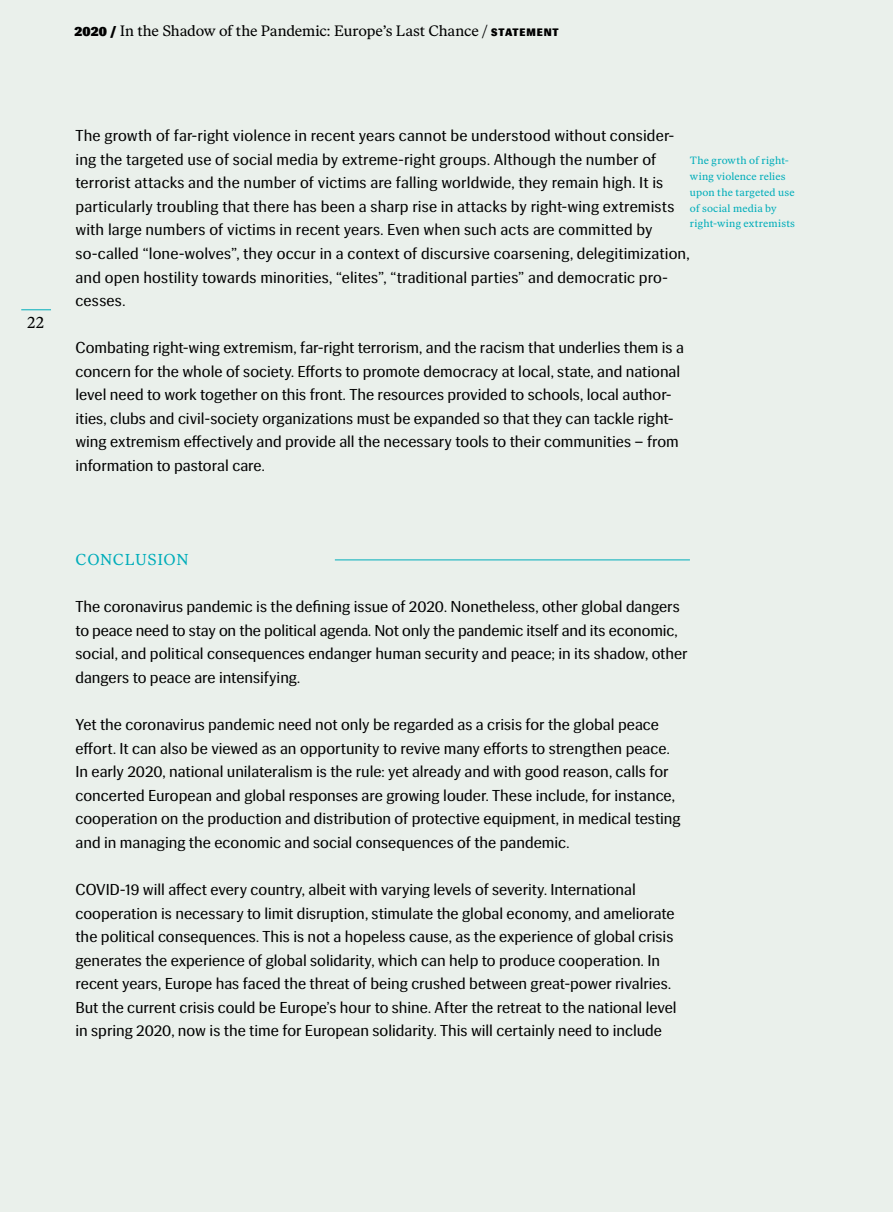
<style>
.page{position:relative;width:893px;height:1212px;background:#eaf0eb}
.page>*{position:absolute;margin:0;border:0;box-sizing:border-box;transform-origin:0 0}
.textboxen_siri_reg_1{font:15.75px/23.5px "Siri";color:#000}
.t1{font:15.75px "Ivar Text";letter-spacing:.035em;color:#00adba}
.t2{font:15.75px "Ivar Text";color:#000}
.t3{font:15px "Ivar Text";letter-spacing:-.01em;color:#000}
.t4{font:10.5px/15.8px "Ivar Text";letter-spacing:.02em;color:#00adba}
.s1{font-family:"Siri";font-weight:900;font-size:13.5px}
.s2{font-family:"Siri";font-weight:900;font-size:10.8px}
</style>
<div class="page">
<hr style="left:335px;top:559px;width:355px;height:1px;background:#00adba">
<hr style="left:21px;top:309px;width:30px;height:1px;background:#00adba">
<p class="t3" style="left:74px;top:22px;width:486px"><span class="s1">2020 /</span> In the Shadow of the Pandemic: Europe’s Last Chance / <span class="s2">STATEMENT</span></p>
<p class="t2" style="left:27px;top:313px;width:19px">22</p>
<p class="textboxen_siri_reg_1" style="left:75px;top:124px;width:616px">The growth of far-right violence in recent years cannot be understood without consider&shy;ing the targeted use of social media by extreme-right groups. Although the number of terrorist attacks and the number of victims are falling worldwide, they remain high. It is particularly troubling that there has been a sharp rise in attacks by right-wing extremists with large numbers of victims in recent years. Even when such acts are committed by so-called “lone-wolves”, they occur in a context of discursive coarsening, delegitimization, and open hostility towards minorities, “elites”, “traditional parties” and democratic pro&shy;cesses.</p>
<p class="textboxen_siri_reg_1" style="left:75px;top:336px;width:610px">Combating right-wing extremism, far-right terrorism, and the racism that underlies them is a concern for the whole of society. Efforts to promote democracy at local, state, and national level need to work together on this front. The resources provided to schools, local author&shy;ities, clubs and civil-society organizations must be expanded so that they can tackle right&shy;wing extremism effectively and provide all the necessary tools to their communities – from information to pastoral care.</p>
<p class="t4" style="left:690px;top:153px;width:107px">The growth of right&shy;wing violence relies upon the targeted use of social media by right-wing extremists</p>
<h2 class="t1" style="left:75px;top:550px;width:115px">CONCLUSION</h2>
<p class="textboxen_siri_reg_1" style="left:75px;top:595px;width:614px">The coronavirus pandemic is the defining issue of 2020. Nonetheless, other global dangers to peace need to stay on the political agenda. Not only the pandemic itself and its economic, social, and political consequences endanger human security and peace; in its shadow, other dangers to peace are intensifying.</p>
<p class="textboxen_siri_reg_1" style="left:75px;top:713px;width:607px">Yet the coronavirus pandemic need not only be regarded as a crisis for the global peace effort. It can also be viewed as an opportunity to revive many efforts to strengthen peace.<br>In early 2020, national unilateralism is the rule: yet already and with good reason, calls for concerted European and global responses are growing louder. These include, for instance, cooperation on the production and distribution of protective equipment, in medical testing and in managing the economic and social consequences of the pandemic.</p>
<p class="textboxen_siri_reg_1" style="left:75px;top:878px;width:603px">COVID-19 will affect every country, albeit with varying levels of severity. International cooperation is necessary to limit disruption, stimulate the global economy, and ameliorate the political consequences. This is not a hopeless cause, as the experience of global crisis generates the experience of global solidarity, which can help to produce cooperation. In recent years, Europe has faced the threat of being crushed between great-power rivalries.<br>But the current crisis could be Europe’s hour to shine. After the retreat to the national level in spring 2020, now is the time for European solidarity. This will certainly need to include</p>
</div>
